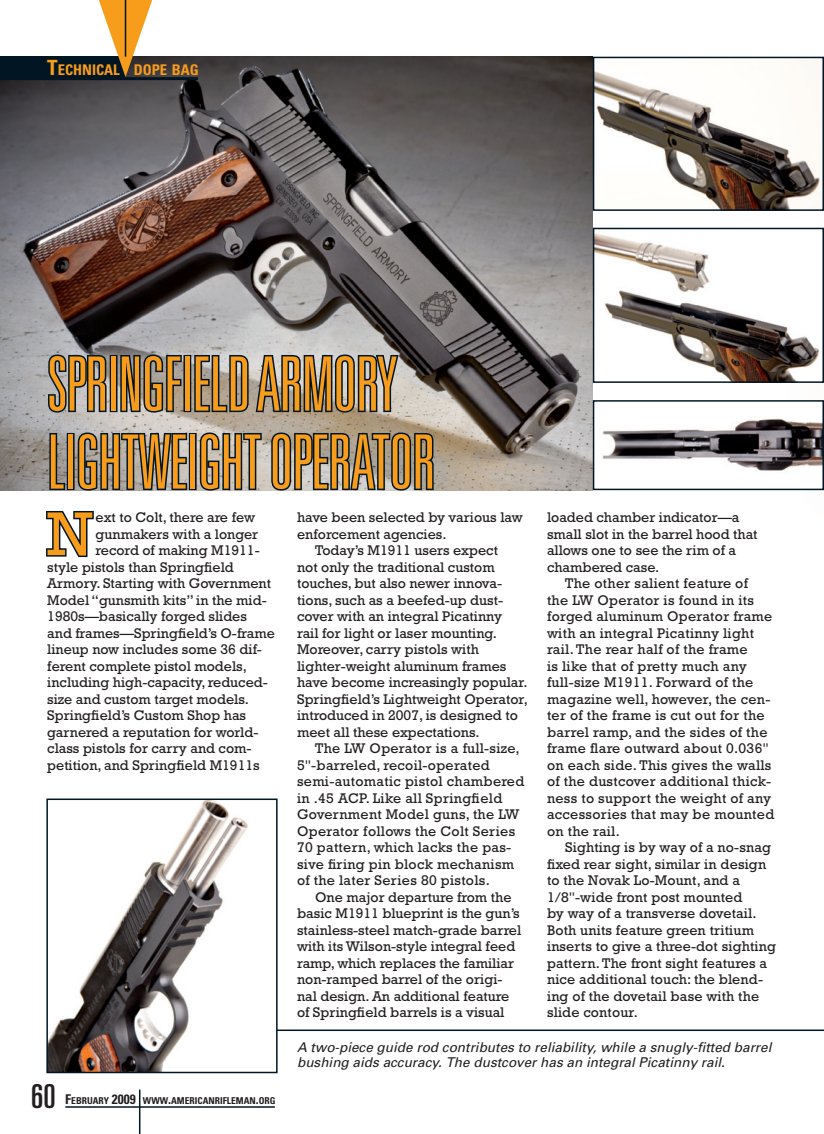
<style>
.page{position:relative;width:824px;height:1134px;background:#fff}
.page>*{position:absolute;margin:0;border:0;box-sizing:border-box;transform-origin:0 0}
.t1{font:300 ultra-condensed 75px/78px "Univers";letter-spacing:-.02em;color:#f89c1c}
.t2{font:62.85px "Rockwell Std";color:#f89c1c}
.t3{font:ultra-condensed 33px "Univers";color:#231f20}
.t4{font:700 condensed 14.7px "Univers";color:#f89c1c}
.t5{font:14.25px "Rockwell Std";color:#231f20}
.t6{font:14.25px "Rockwell Std";letter-spacing:.02em;color:#231f20}
.t7{font:italic 13.5px/15.5px "Univers";color:#231f20}
.t8{font:700 condensed 9.45px "Univers";color:#231f20}
.s1{font-size:21px}
.s2{font-size:13.5px}
</style>
<div class="page">
<img style="left:0;top:57px;width:592px;height:433px">
<div style="left:0;top:57px;width:125px;height:21px;background:#011622"></div>
<svg style="left:94px;top:0;width:63px;height:77px"></svg>
<hr style="left:125px;top:0;width:1px;height:57px;background:#011622">
<hr style="left:0;top:77px;width:198px;height:3px;background:#011622">
<hr style="left:65px;top:1106px;width:210px;height:2px;background:#011622">
<hr style="left:139px;top:1090px;width:1px;height:44px;background:#011622">
<svg style="left:46px;top:510px;width:48px;height:48px"></svg>
<svg style="left:46px;top:353px;width:62px;height:61px;background:#5f686e"></svg>
<div style="left:110px;top:355px;width:7px;height:57px;border:3px solid #011622"></div>
<svg style="left:119px;top:353px;width:64px;height:61px;background:#545a5c"></svg>
<div style="left:183px;top:355px;width:8px;height:57px;border:3px solid #011622"></div>
<svg style="left:193px;top:353px;width:207px;height:61px;background:#646a6b"></svg>
<svg style="left:48px;top:431px;width:19px;height:60px"></svg>
<div style="left:67px;top:433px;width:8px;height:57px;border:3px solid #011622"></div>
<svg style="left:76px;top:431px;width:113px;height:60px;background:#586063"></svg>
<div style="left:189px;top:433px;width:8px;height:57px;border:3px solid #011622"></div>
<svg style="left:198px;top:431px;width:65px;height:60px;background:#6d7373"></svg>
<svg style="left:270px;top:431px;width:165px;height:60px;background:#5b6161"></svg>
<img style="left:602px;top:418px;width:219px;height:53px">
<div style="left:592px;top:400px;width:232px;height:90px;border:2px solid #011622"></div>
<img style="left:49px;top:802px;width:199px;height:268px">
<div style="left:46px;top:799px;width:231px;height:274px;border:2px solid #011622"></div>
<img style="left:595px;top:60px;width:226px;height:148px">
<div style="left:592px;top:57px;width:232px;height:154px;border:2px solid #011622"></div>
<img style="left:595px;top:233px;width:224px;height:147px">
<div style="left:592px;top:228px;width:232px;height:155px;border:2px solid #011622"></div>
<hr style="left:277px;top:1030px;width:547px;height:1px;background:#011622">
<p class="t4" style="left:47px;top:60px;width:153px"><span class="s1">T</span>ECHNICAL DOPE BAG</p>
<p class="t1" style="left:47px;top:343px;width:390px">SPRINGFIELD ARMORY<br>LIGHTWEIGHT OPERATOR</p>
<p class="t2" style="left:47px;top:497px;width:47px">N</p>
<p class="t5" style="left:96px;top:509px;width:161px">ext to Colt, there are few</p>
<p class="t5" style="left:96px;top:526px;width:164px">gunmakers with a longer</p>
<p class="t5" style="left:96px;top:542px;width:165px">record of making M1911-</p>
<p class="t5" style="left:47px;top:559px;width:188px">style pistols than Springfield</p>
<p class="t5" style="left:47px;top:575px;width:225px">Armory. Starting with Government</p>
<p class="t5" style="left:47px;top:592px;width:221px">Model “gunsmith kits” in the mid-</p>
<p class="t5" style="left:47px;top:608px;width:201px">1980s—basically forged slides</p>
<p class="t5" style="left:47px;top:625px;width:229px">and frames—Springfield’s O-frame</p>
<p class="t5" style="left:47px;top:641px;width:216px">lineup now includes some 36 dif-</p>
<p class="t5" style="left:47px;top:658px;width:201px">ferent complete pistol models,</p>
<p class="t5" style="left:47px;top:674px;width:222px">including high-capacity, reduced-</p>
<p class="t5" style="left:47px;top:691px;width:203px">size and custom target models.</p>
<p class="t5" style="left:47px;top:707px;width:200px">Springfield’s Custom Shop has</p>
<p class="t5" style="left:47px;top:724px;width:213px">garnered a reputation for world-</p>
<p class="t5" style="left:47px;top:740px;width:206px">class pistols for carry and com-</p>
<p class="t5" style="left:47px;top:757px;width:214px">petition, and Springfield M1911s</p>
<p class="t5" style="left:297px;top:509px;width:227px">have been selected by various law</p>
<p class="t5" style="left:297px;top:526px;width:151px">enforcement agencies.</p>
<p class="t5" style="left:315px;top:542px;width:184px">Today’s M1911 users expect</p>
<p class="t5" style="left:297px;top:559px;width:199px">not only the traditional custom</p>
<p class="t5" style="left:297px;top:575px;width:206px">touches, but also newer innova-</p>
<p class="t5" style="left:297px;top:592px;width:207px">tions, such as a beefed-up dust-</p>
<p class="t5" style="left:297px;top:608px;width:206px">cover with an integral Picatinny</p>
<p class="t5" style="left:297px;top:625px;width:201px">rail for light or laser mounting.</p>
<p class="t5" style="left:297px;top:641px;width:183px">Moreover, carry pistols with</p>
<p class="t5" style="left:297px;top:658px;width:211px">lighter-weight aluminum frames</p>
<p class="t5" style="left:297px;top:674px;width:232px">have become increasingly popular.</p>
<p class="t5" style="left:297px;top:691px;width:232px">Springfield’s Lightweight Operator,</p>
<p class="t5" style="left:297px;top:707px;width:222px">introduced in 2007, is designed to</p>
<p class="t5" style="left:297px;top:724px;width:184px">meet all these expectations.</p>
<p class="t6" style="left:315px;top:740px;width:206px">The LW Operator is a full-size,</p>
<p class="t6" style="left:297px;top:757px;width:194px">5"-barreled, recoil-operated</p>
<p class="t6" style="left:297px;top:773px;width:229px">semi-automatic pistol chambered</p>
<p class="t6" style="left:297px;top:790px;width:207px">in .45 ACP. Like all Springfield</p>
<p class="t6" style="left:297px;top:806px;width:224px">Government Model guns, the LW</p>
<p class="t6" style="left:297px;top:823px;width:220px">Operator follows the Colt Series</p>
<p class="t6" style="left:297px;top:839px;width:216px">70 pattern, which lacks the pas-</p>
<p class="t6" style="left:297px;top:856px;width:218px">sive firing pin block mechanism</p>
<p class="t6" style="left:297px;top:872px;width:194px">of the later Series 80 pistols.</p>
<p class="t5" style="left:315px;top:889px;width:198px">One major departure from the</p>
<p class="t5" style="left:297px;top:905px;width:224px">basic M1911 blueprint is the gun’s</p>
<p class="t5" style="left:297px;top:922px;width:226px">stainless-steel match-grade barrel</p>
<p class="t5" style="left:297px;top:938px;width:220px">with its Wilson-style integral feed</p>
<p class="t5" style="left:297px;top:955px;width:218px">ramp, which replaces the familiar</p>
<p class="t5" style="left:297px;top:971px;width:207px">non-ramped barrel of the origi-</p>
<p class="t5" style="left:297px;top:988px;width:214px">nal design. An additional feature</p>
<p class="t5" style="left:297px;top:1004px;width:209px">of Springfield barrels is a visual</p>
<p class="t5" style="left:547px;top:509px;width:194px">loaded chamber indicator—a</p>
<p class="t5" style="left:547px;top:526px;width:212px">small slot in the barrel hood that</p>
<p class="t5" style="left:547px;top:542px;width:190px">allows one to see the rim of a</p>
<p class="t5" style="left:547px;top:559px;width:114px">chambered case.</p>
<p class="t6" style="left:565px;top:575px;width:184px">The other salient feature of</p>
<p class="t6" style="left:547px;top:592px;width:208px">the LW Operator is found in its</p>
<p class="t6" style="left:547px;top:608px;width:227px">forged aluminum Operator frame</p>
<p class="t6" style="left:547px;top:625px;width:208px">with an integral Picatinny light</p>
<p class="t6" style="left:547px;top:641px;width:202px">rail. The rear half of the frame</p>
<p class="t6" style="left:547px;top:658px;width:201px">is like that of pretty much any</p>
<p class="t6" style="left:547px;top:674px;width:208px">full-size M1911. Forward of the</p>
<p class="t6" style="left:547px;top:691px;width:225px">magazine well, however, the cen-</p>
<p class="t6" style="left:547px;top:707px;width:219px">ter of the frame is cut out for the</p>
<p class="t6" style="left:547px;top:724px;width:222px">barrel ramp, and the sides of the</p>
<p class="t6" style="left:547px;top:740px;width:223px">frame flare outward about 0.036"</p>
<p class="t6" style="left:547px;top:757px;width:226px">on each side. This gives the walls</p>
<p class="t6" style="left:547px;top:773px;width:226px">of the dustcover additional thick-</p>
<p class="t6" style="left:547px;top:790px;width:225px">ness to support the weight of any</p>
<p class="t6" style="left:547px;top:806px;width:229px">accessories that may be mounted</p>
<p class="t6" style="left:547px;top:823px;width:74px">on the rail.</p>
<p class="t5" style="left:565px;top:839px;width:207px">Sighting is by way of a no-snag</p>
<p class="t5" style="left:547px;top:856px;width:221px">fixed rear sight, similar in design</p>
<p class="t5" style="left:547px;top:872px;width:194px">to the Novak Lo-Mount, and a</p>
<p class="t5" style="left:547px;top:889px;width:197px">1/8"-wide front post mounted</p>
<p class="t5" style="left:547px;top:905px;width:211px">by way of a transverse dovetail.</p>
<p class="t5" style="left:547px;top:922px;width:208px">Both units feature green tritium</p>
<p class="t5" style="left:547px;top:938px;width:230px">inserts to give a three-dot sighting</p>
<p class="t5" style="left:547px;top:955px;width:221px">pattern. The front sight features a</p>
<p class="t5" style="left:547px;top:971px;width:217px">nice additional touch: the blend-</p>
<p class="t5" style="left:547px;top:988px;width:214px">ing of the dovetail base with the</p>
<p class="t5" style="left:547px;top:1004px;width:92px">slide contour.</p>
<p class="t3" style="left:31px;top:1077px;width:26px">60</p>
<p class="t8" style="left:65px;top:1095px;width:212px"><span class="s2">F</span>EBRUARY <span class="s2">2009</span> WWW<span class="s2">.</span>AMERICANRIFLEMAN<span class="s2">.</span>ORG</p>
<p class="t7" style="left:297px;top:1039px;width:476px">A two-piece guide rod contributes to reliability, while a snugly-fitted barrel bushing aids accuracy. The dustcover has an integral Picatinny rail.</p>
</div>
